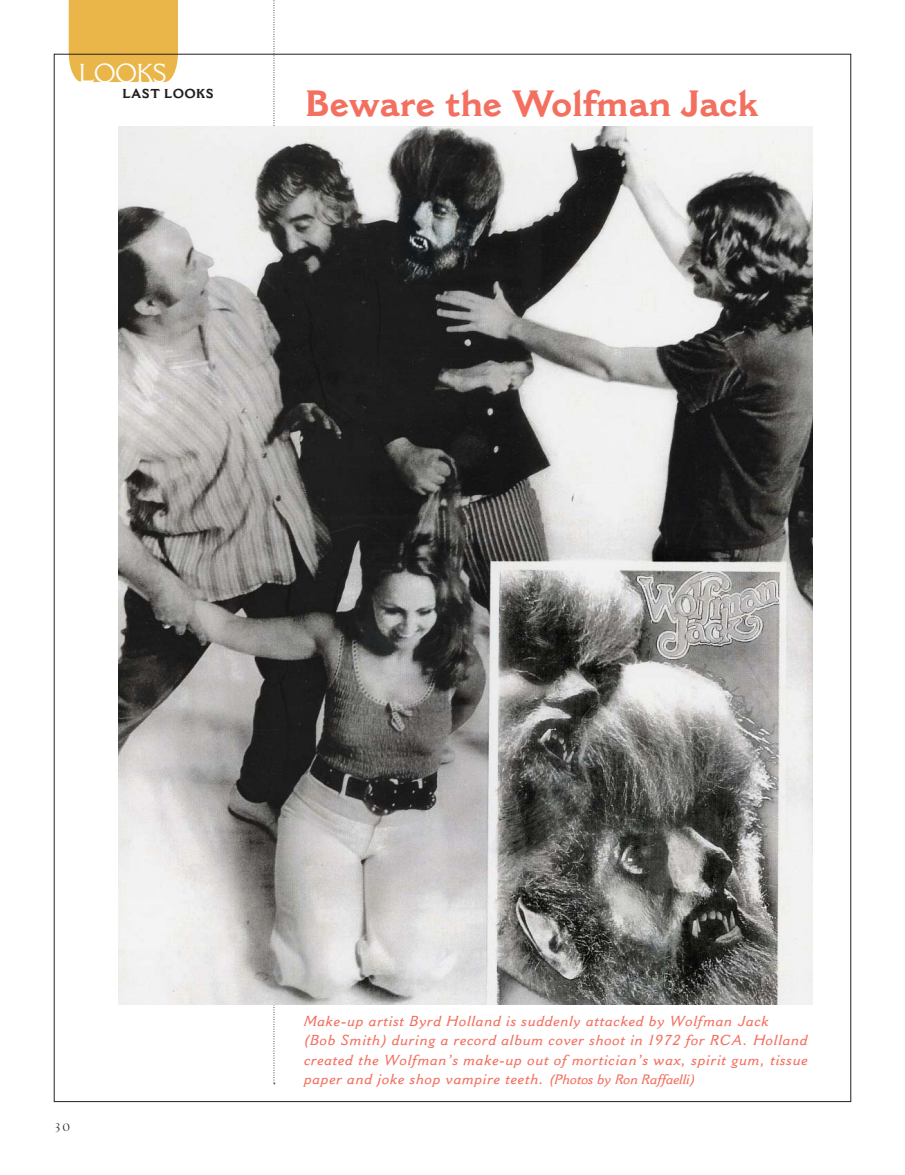
<style>
.page{position:relative;width:905px;height:1175px;background:#fff}
.page>*{position:absolute;margin:0;border:0;box-sizing:border-box;transform-origin:0 0}
.t1{font:700 36px "Cantoria";color:#f37060}
.t2{font:25.5px "Cantoria";letter-spacing:-.03em;color:#fff}
.t3{font:15px "Venetian 301 BT";color:#231f20}
.t4{font:italic 600 14.25px/19.5px "Cantoria";letter-spacing:.05em;color:#f37060}
.t5{font:700 12.75px "Cantoria";letter-spacing:.03em;color:#231f20}
.s1{font-size:13.5px}
</style>
<div class="page">
<div style="left:69px;top:0;width:109px;height:82px;background:#eab649"></div>
<svg style="left:273px;top:1004px;width:2px;height:80px"></svg>
<svg style="left:273px;top:0;width:2px;height:126px"></svg>
<img style="left:118px;top:126px;width:694px;height:878px">
<h2 class="t2" style="left:79px;top:63px;width:89px">LOOKS</h2>
<p class="t5" style="left:122px;top:89px;width:93px">LAST LOOKS</p>
<h1 class="t1" style="left:305px;top:90px;width:454px">Beware the Wolfman Jack</h1>
<p class="t3" style="left:54px;top:1117px;width:18px">30</p>
<p class="t4" style="left:304px;top:1012px;width:505px">Make-up artist Byrd Holland is suddenly attacked by Wolfman Jack<br>(Bob Smith) during a record album cover shoot in 1972 for RCA. Holland created the Wolfman’s make-up out of mortician’s wax, spirit gum, tissue paper and joke shop vampire teeth. <span class="s1">(Photos by Ron Raffaelli)</span></p>
</div>
